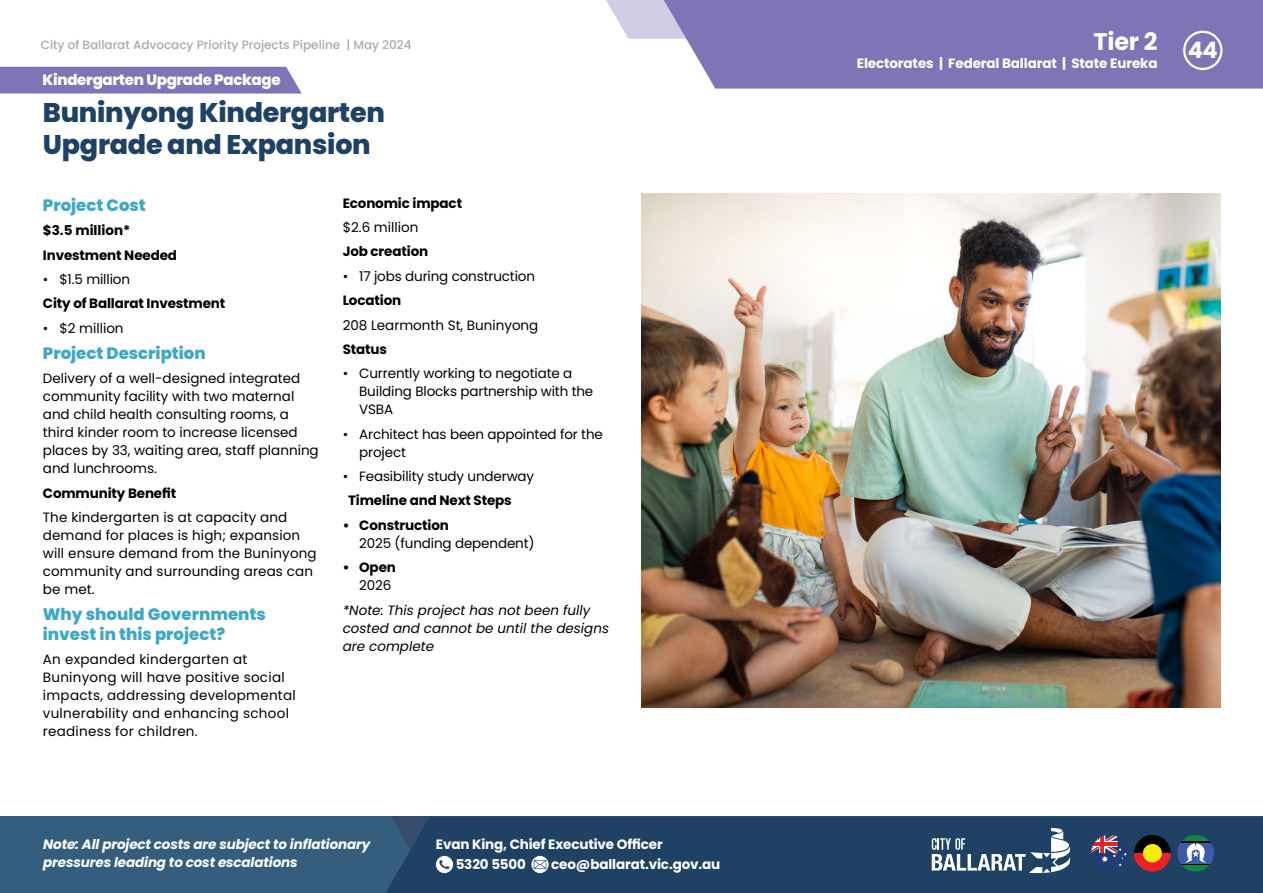
<style>
.page{position:relative;width:1263px;height:893px;background:#fff}
.page>*{position:absolute;margin:0;border:0;box-sizing:border-box;transform-origin:0 0}
.t1{font:800 27px/32.4px "Poppins";letter-spacing:-.01em;color:#1e4164}
.t2{font:700 24px "Poppins";color:#fff}
.t3{font:700 22.65px "Poppins";color:#fff}
.t4{font:800 16.5px/19.8px "Poppins";color:#3da8c6}
.t5{font:800 15px "Poppins";letter-spacing:-.02em;color:#fff}
.t6{font:13.5px/18px "Poppins";color:#000}
.t7{font:700 13.5px/24.5px "Poppins";letter-spacing:-.01em;color:#000}
.t8{font:13.5px/18px "Poppins";letter-spacing:.02em;color:#000}
.t9{font:700 13.5px/20px "Poppins";letter-spacing:-.01em;color:#fff}
.t10{font:italic 700 13.5px/18px "Poppins";letter-spacing:-.01em;color:#fff}
.t11{font:italic 13.5px/18px "Poppins";color:#000}
.t12{font:500 12px "Poppins";color:#a7a9ac}
</style>
<div class="page">
<svg style="left:606px;top:0;width:45px;height:39px"></svg>
<svg style="left:651px;top:0;width:612px;height:89px;background:#887cba"></svg>
<div style="left:449px;top:816px;width:814px;height:77px;background:#1e4164"></div>
<div style="left:436px;top:856px;width:17px;height:17px;background:#fff;border-radius:50%"></div>
<svg style="left:0;top:816px;width:449px;height:77px;background:#335b7b"></svg>
<svg style="left:531px;top:856px;width:18px;height:17px"></svg>
<svg style="left:534px;top:860px;width:12px;height:9px"></svg>
<svg style="left:932px;top:828px;width:138px;height:45px"></svg>
<svg style="left:1091px;top:835px;width:37px;height:36px"></svg>
<svg style="left:1134px;top:835px;width:37px;height:18px"></svg>
<svg style="left:1134px;top:853px;width:37px;height:19px"></svg>
<div style="left:1143px;top:844px;width:19px;height:18px;background:#f5eb12;border-radius:50%"></div>
<svg style="left:1177px;top:865px;width:37px;height:7px"></svg>
<svg style="left:1177px;top:835px;width:37px;height:6px"></svg>
<hr style="left:1177px;top:841px;width:37px;height:2px;background:#000101">
<hr style="left:1177px;top:863px;width:37px;height:2px;background:#000101">
<div style="left:1177px;top:843px;width:37px;height:20px;background:#3f5aa7"></div>
<svg style="left:1185px;top:843px;width:21px;height:20px"></svg>
<div style="left:1183px;top:31px;width:39px;height:39px;border:2px solid #fff;border-radius:50%"></div>
<img style="left:642px;top:193px;width:578px;height:514px">
<div style="left:0;top:67px;width:302px;height:27px;background:#8074b6"></div>
<p class="t12" style="left:41px;top:38px;width:372px">City of Ballarat Advocacy Priority Projects Pipeline | May 2024</p>
<h2 class="t2" style="left:1094px;top:28px;width:65px">Tier 2</h2>
<h3 class="t3" style="left:1188px;top:37px;width:31px">44</h3>
<p class="t9" style="left:857px;top:54px;width:302px">Electorates | Federal Ballarat | State Eureka</p>
<h1 class="t1" style="left:43px;top:96px;width:344px">Buninyong Kindergarten<br>Upgrade and Expansion</h1>
<p class="t4" style="left:43px;top:195px;width:105px">Project Cost</p>
<p class="t7" style="left:43px;top:218px;width:136px">$3.5 million*<br>Investment Needed</p>
<p class="t6" style="left:43px;top:270px;width:89px">• $1.5 million</p>
<p class="t7" style="left:43px;top:291px;width:184px">City of Ballarat Investment</p>
<p class="t6" style="left:43px;top:319px;width:82px">• $2 million</p>
<p class="t4" style="left:43px;top:343px;width:164px">Project Description</p>
<p class="t6" style="left:43px;top:370px;width:277px">Delivery of a well-designed integrated community facility with two maternal and child health consulting rooms, a third kinder room to increase licensed places by 33, waiting area, staff planning and lunchrooms.</p>
<p class="t7" style="left:43px;top:481px;width:135px">Community Benefit</p>
<p class="t6" style="left:43px;top:508px;width:275px">The kindergarten is at capacity and demand for places is high; expansion will ensure demand from the Buninyong community and surrounding areas can be met.</p>
<p class="t4" style="left:43px;top:605px;width:224px">Why should Governments invest in this project?</p>
<p class="t8" style="left:43px;top:651px;width:254px">An expanded kindergarten at<br>Buninyong will have positive social impacts, addressing developmental vulnerability and enhancing school readiness for children.</p>
<p class="t5" style="left:43px;top:71px;width:240px">Kindergarten Upgrade Package</p>
<p class="t7" style="left:343px;top:191px;width:121px">Economic impact</p>
<p class="t6" style="left:343px;top:218px;width:77px">$2.6 million</p>
<p class="t7" style="left:343px;top:239px;width:87px">Job creation</p>
<p class="t6" style="left:343px;top:267px;width:194px">• 17 jobs during construction</p>
<p class="t7" style="left:343px;top:288px;width:60px">Location</p>
<p class="t6" style="left:343px;top:316px;width:197px">208 Learmonth St, Buninyong</p>
<p class="t7" style="left:343px;top:337px;width:46px">Status</p>
<p class="t6" style="left:359px;top:365px;width:236px;text-indent:-16px">• Currently working to negotiate a<br>Building Blocks partnership with the<br>VSBA</p>
<p class="t6" style="left:359px;top:425px;width:245px;text-indent:-16px">• Architect has been appointed for the project</p>
<p class="t6" style="left:343px;top:467px;width:193px">• Feasibility study underway</p>
<p class="t7" style="left:348px;top:489px;width:165px">Timeline and Next Steps</p>
<p class="t7" style="left:343px;top:513px;width:108px">• Construction</p>
<p class="t6" style="left:359px;top:534px;width:177px">2025 (funding dependent)</p>
<p class="t7" style="left:343px;top:555px;width:55px">• Open</p>
<p class="t6" style="left:359px;top:577px;width:34px">2026</p>
<p class="t11" style="left:343px;top:601px;width:268px">*Note: This project has not been fully costed and cannot be until the designs are complete</p>
<p class="t10" style="left:43px;top:836px;width:329px">Note: All project costs are subject to inflationary pressures leading to cost escalations</p>
<p class="t9" style="left:456px;top:835px;width:209px;text-indent:-20px">Evan King, Chief Executive Officer<br>5320 5500</p>
<p class="t9" style="left:551px;top:855px;width:171px">ceo@ballarat.vic.gov.au</p>
</div>
